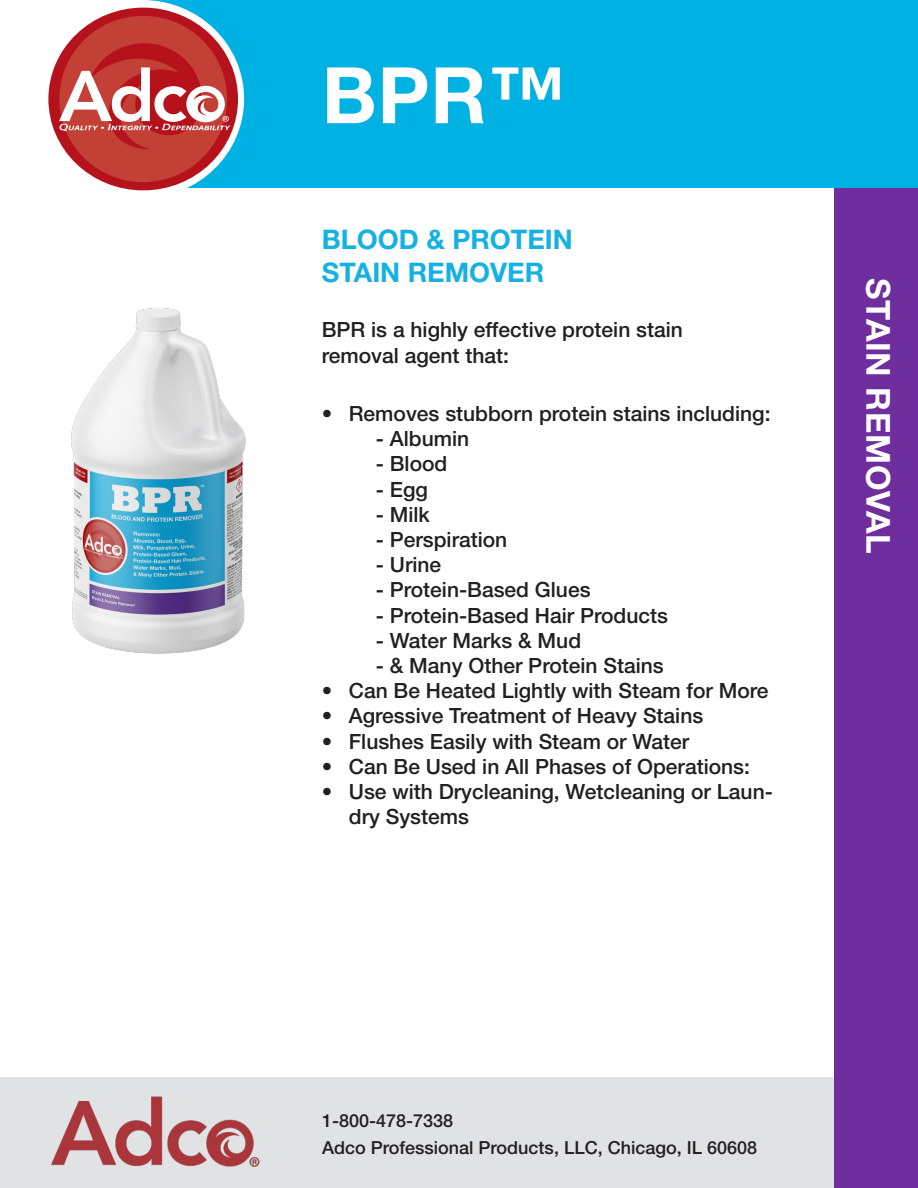
<style>
.page{position:relative;width:918px;height:1188px;background:#fff}
.page>*{position:absolute;margin:0;border:0;box-sizing:border-box;transform-origin:0 0}
.t1{font:700 78px "Helvetica Neue LT Std";color:#fff}
.t2{font:700 33px "Helvetica Neue LT Std";letter-spacing:.02em;color:#fff}
.t3{font:700 27px "Helvetica Neue LT Std";color:#15b1e3}
.t4{font:500 21px/25.2px "Helvetica Neue LT Std";color:#231f20}
.t5{font:500 18px "Helvetica Neue LT Std";color:#231f20}
</style>
<div class="page">
<div style="left:0;top:1077px;width:918px;height:111px;background:#e1e2e4"></div>
<div style="left:835px;top:0;width:83px;height:1188px;background:#6f2e9d"></div>
<div style="left:140px;top:0;width:778px;height:188px;background:#00b2e3"></div>
<div style="left:40px;top:0;width:204px;height:198px;background:#fff;border-radius:50%"></div>
<div style="left:48px;top:8px;width:190px;height:182px;background:#b5121c;border-radius:50%"></div>
<svg style="left:59px;top:16px;width:171px;height:166px"></svg>
<img style="left:71px;top:308px;width:175px;height:346px">
<img style="left:51px;top:1096px;width:209px;height:71px">
<p class="t1" style="left:322px;top:47px;width:245px">BPR™</p>
<p class="t3" style="left:322px;top:223px;width:253px">BLOOD &amp; PROTEIN</p>
<p class="t3" style="left:322px;top:256px;width:224px">STAIN REMOVER</p>
<p class="t4" style="left:322px;top:317px;width:363px">BPR is a highly effective protein stain</p>
<p class="t4" style="left:322px;top:342px;width:189px">removal agent that:</p>
<p class="t4" style="left:322px;top:401px;width:450px">• Removes stubborn protein stains including:</p>
<p class="t4" style="left:376px;top:426px;width:95px">- Albumin</p>
<p class="t4" style="left:376px;top:451px;width:73px">- Blood</p>
<p class="t4" style="left:376px;top:476px;width:54px">- Egg</p>
<p class="t4" style="left:376px;top:502px;width:56px">- Milk</p>
<p class="t4" style="left:376px;top:527px;width:133px">- Perspiration</p>
<p class="t4" style="left:376px;top:552px;width:67px">- Urine</p>
<p class="t4" style="left:376px;top:577px;width:216px">- Protein-Based Glues</p>
<p class="t4" style="left:376px;top:602px;width:294px">- Protein-Based Hair Products</p>
<p class="t4" style="left:376px;top:628px;width:207px">- Water Marks &amp; Mud</p>
<p class="t4" style="left:376px;top:653px;width:289px">- &amp; Many Other Protein Stains</p>
<p class="t4" style="left:322px;top:678px;width:448px">• Can Be Heated Lightly with Steam for More</p>
<p class="t4" style="left:322px;top:703px;width:383px">• Agressive Treatment of Heavy Stains</p>
<p class="t4" style="left:322px;top:728px;width:369px">• Flushes Easily with Steam or Water</p>
<p class="t4" style="left:322px;top:754px;width:430px">• Can Be Used in All Phases of Operations:</p>
<p class="t4" style="left:349px;top:779px;width:426px;text-indent:-27px">• Use with Drycleaning, Wetcleaning or Laun&shy;dry Systems</p>
<p class="t2" style="left:899px;top:278px;width:277px;rotate:90deg">STAIN REMOVAL</p>
<p class="t5" style="left:322px;top:1109px;width:133px">1-800-478-7338</p>
<p class="t5" style="left:322px;top:1136px;width:436px">Adco Professional Products, LLC, Chicago, IL 60608</p>
</div>
